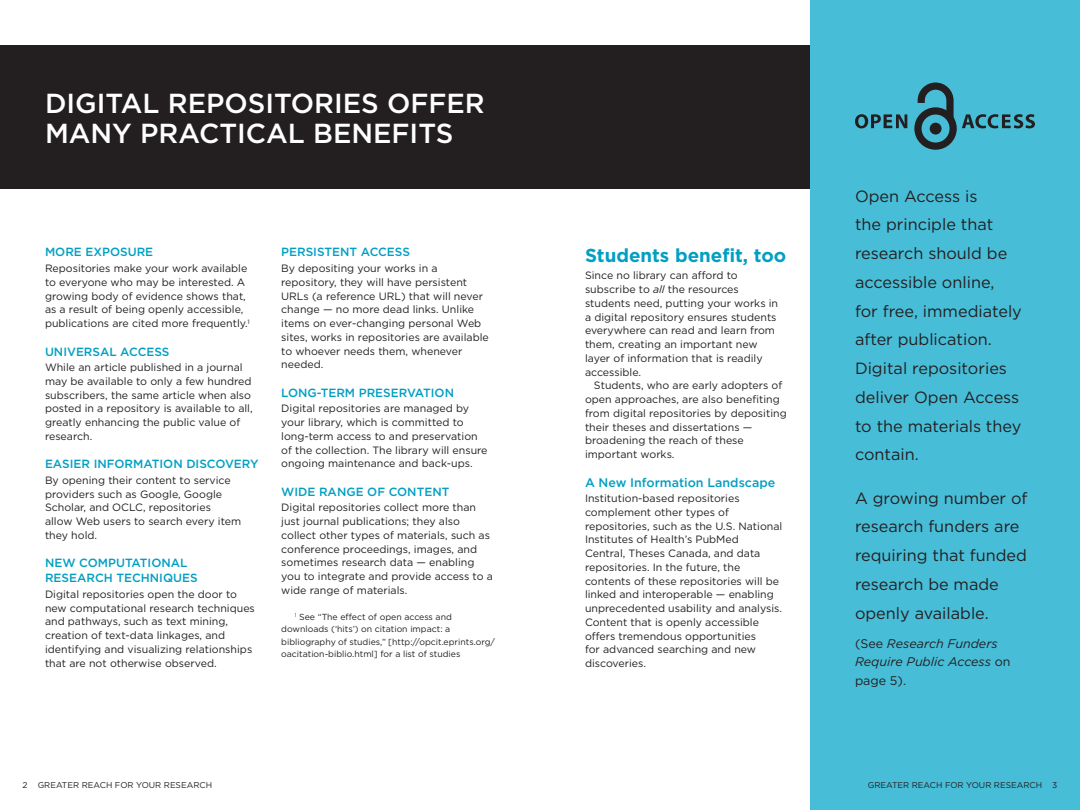
<style>
.page{position:relative;width:1080px;height:810px;background:#fff}
.page>*{position:absolute;margin:0;border:0;box-sizing:border-box;transform-origin:0 0}
.t1{font:500 27.5px "Gotham";color:#fff}
.t2{font:700 18.75px "Gotham";color:#009fc3}
.t3{font:16.25px/28.8px "Gotham";color:#231f20}
.t4{font:italic 12.5px/18.8px "Gotham";color:#231f20}
.t5{font:500 12.5px "Gotham";color:#009fc3}
.t6{font:500 11.88px "Gotham";color:#009fc3}
.t7{font:10.62px/13.8px "Gotham";color:#231f20}
.t8{font:8.75px/12.5px "Gotham";color:#231f20}
.t9{font:8.5px "Gotham";color:#231f20}
.s1{font-style:italic}
.s2{font-style:normal}
</style>
<div class="page">
<div style="left:810px;top:0;width:270px;height:810px;background:#48bdd7"></div>
<svg style="left:855px;top:114px;width:52px;height:14px"></svg>
<svg style="left:914px;top:82px;width:121px;height:68px"></svg>
<div style="left:0;top:45px;width:810px;height:144px;background:#231f20"></div>
<h1 class="t1" style="left:45px;top:88px;width:38px">DIGITAL</h1>
<h1 class="t1" style="left:168px;top:88px;width:19px">REPOSITORIES</h1>
<h1 class="t1" style="left:387px;top:88px;width:21px">OFFER</h1>
<h1 class="t1" style="left:45px;top:118px;width:115px">MANY PRACTICAL</h1>
<h1 class="t1" style="left:313px;top:118px;width:38px">BENEFITS</h1>
<p class="t6" style="left:45px;top:246px;width:10px">MORE</p>
<p class="t6" style="left:86px;top:246px;width:10px">EXPOSURE</p>
<p class="t7" style="left:45px;top:261px;width:206px">Repositories make your work available to everyone who may be interested. A growing body of evidence shows that, as a result of being openly accessible, publications are cited more frequently.<sup>1</sup></p>
<p class="t6" style="left:45px;top:345px;width:40px">UNIVERSAL</p>
<p class="t6" style="left:120px;top:345px;width:10px">ACCESS</p>
<p class="t7" style="left:45px;top:360px;width:209px">While an article published in a journal may be available to only a few hundred subscribers, the same article when also posted in a repository is available to all, greatly enhancing the public value of research.</p>
<p class="t6" style="left:45px;top:457px;width:17px">EASIER</p>
<p class="t6" style="left:94px;top:457px;width:9px">INFOR</p>
<p class="t6" style="left:133px;top:457px;width:19px">MATION</p>
<p class="t6" style="left:186px;top:457px;width:9px">DISCO</p>
<p class="t6" style="left:225px;top:457px;width:35px">VERY</p>
<p class="t7" style="left:45px;top:473px;width:198px">By opening their content to service providers such as Google, Google<br>Scholar, and OCLC, repositories<br>allow Web users to search every item they hold.</p>
<p class="t6" style="left:45px;top:556px;width:21px">NEW</p>
<p class="t6" style="left:79px;top:556px;width:38px">COMPUTATIONAL</p>
<p class="t6" style="left:45px;top:571px;width:10px">RESEARCH</p>
<p class="t6" style="left:116px;top:571px;width:9px">TECHNI</p>
<p class="t6" style="left:163px;top:571px;width:19px">QUES</p>
<p class="t7" style="left:45px;top:587px;width:211px">Digital repositories open the door to new computational research techniques and pathways, such as text mining, creation of text-data linkages, and identifying and visualizing relationships that are not otherwise observed.</p>
<p class="t6" style="left:281px;top:246px;width:17px">PERSISTENT</p>
<p class="t6" style="left:361px;top:246px;width:10px">ACCESS</p>
<p class="t7" style="left:281px;top:261px;width:209px">By depositing your works in a repository, they will have persistent<br>URLs (a reference URL) that will never change — no more dead links. U nlike items on ever-changing personal Web sites, works in repositories are available to whoever needs them, whenever needed.</p>
<p class="t6" style="left:281px;top:386px;width:17px">LONG</p>
<p class="t6" style="left:317px;top:386px;width:13px">-TER</p>
<p class="t6" style="left:345px;top:386px;width:23px">M PRESER</p>
<p class="t6" style="left:407px;top:386px;width:17px">VATION</p>
<p class="t7" style="left:281px;top:402px;width:208px">Digital repositories are managed by your library, which is committed to long-term access to and preservation of the collection. The library will ensure ongoing maintenance and back-ups.</p>
<p class="t6" style="left:281px;top:485px;width:21px">WIDE</p>
<p class="t6" style="left:319px;top:485px;width:10px">RANGE</p>
<p class="t6" style="left:367px;top:485px;width:31px">OF CONTENT</p>
<p class="t7" style="left:281px;top:501px;width:213px">Digital repositories collect more than just journal publications; they also collect other types of materials, such as conference proceedings, images, and sometimes research data — enabling you to integrate and provide access to a wide range of materials.</p>
<p class="t8" style="left:281px;top:610px;width:215px;text-indent:14px"><sup>1</sup> See “The effect of open access and downloads (‘hits’) on citation impact: a bibliography of studies,” [http://opcit.eprints.org/ oacitation-biblio.html] for a list of studies</p>
<h2 class="t2" style="left:585px;top:245px;width:203px">Students benefit, too</h2>
<p class="t7" style="left:585px;top:269px;width:195px">Since no library can afford to subscribe to <span class="s1">all</span> the resources students need, putting your works in a digital repository ensures students everywhere can read and learn from them, creating an important new layer of information that is readily accessible.</p>
<p class="t7" style="left:585px;top:379px;width:203px;text-indent:9px">Students, who are early adopters of open approaches, are also benefiting from digital repositories by depositing their theses and dissertations — broadening the reach of these important works.</p>
<p class="t5" style="left:585px;top:475px;width:192px">A NEW INFORMATION LANDSCAPE</p>
<p class="t7" style="left:585px;top:491px;width:199px">Institution-based repositories complement other types of repositories, such as the U.S. National<br>Institutes of Health’s PubMed<br>Central, Theses Canada, and data repositories. In the future, the contents of these repositories will be linked and interoperable — enabling unprecedented usability and analysis.<br>Content that is openly accessible offers tremendous opportunities<br>for advanced searching and new discoveries.</p>
<h3 class="t3" style="left:855px;top:181px;width:168px">Open Access is<br>the principle that research should be accessible online,<br>for free, immediately after publication.<br>Digital repositories deliver Open Access to the materials they contain.</h3>
<h3 class="t3" style="left:855px;top:483px;width:174px">A growing number of research funders are requiring that funded research be made openly available.</h3>
<p class="t4" style="left:855px;top:634px;width:157px"><span class="s2">(See</span> Research Funders<br>Require Public Access <span class="s2">on page 5).</span></p>
<p class="t9" style="left:22px;top:780px;width:191px">2 Greater reach for your research</p>
<p class="t9" style="left:868px;top:780px;width:191px">Greater reach for your research 3</p>
</div>
